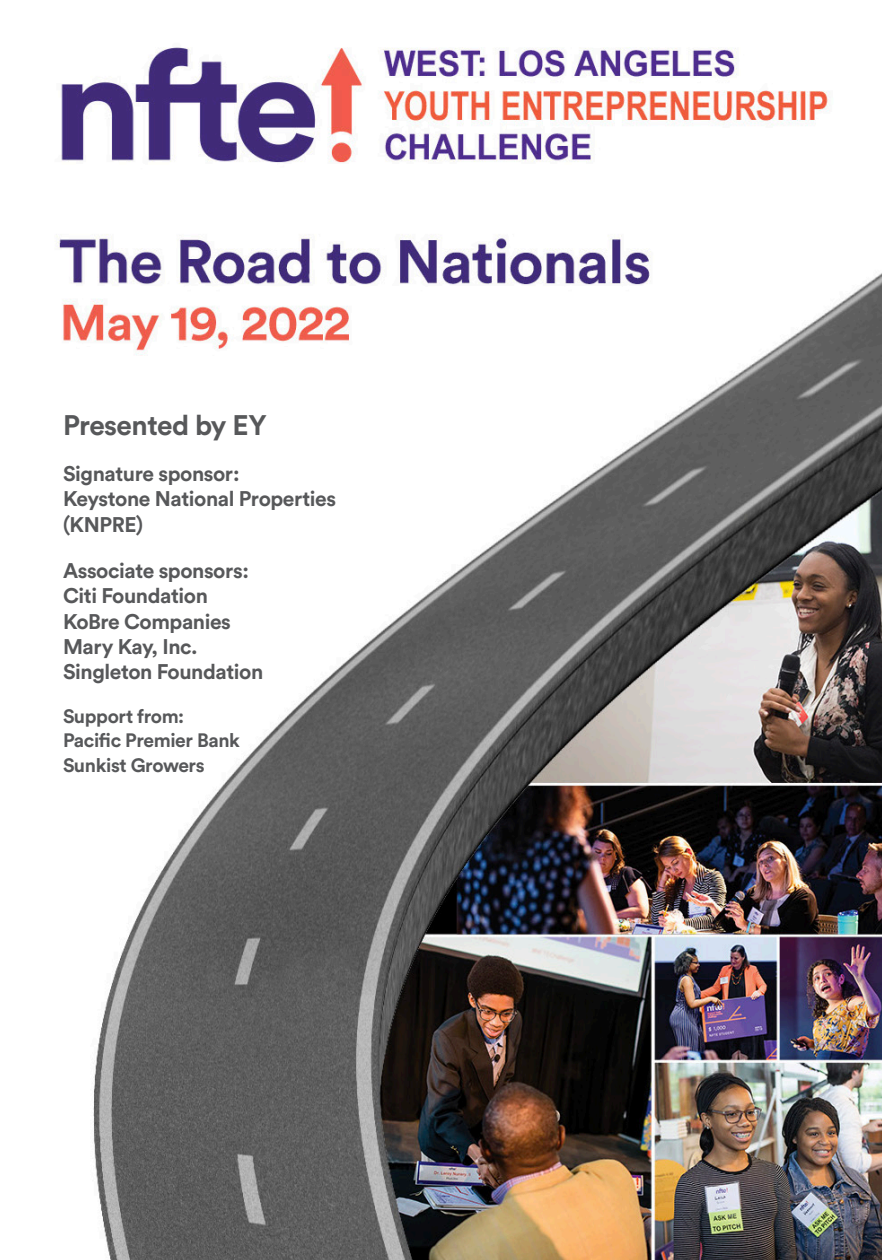
<style>
.page{position:relative;width:882px;height:1260px;background:#fff}
.page>*{position:absolute;margin:0;border:0;box-sizing:border-box;transform-origin:0 0}
.NFTE_Title_Header{font:700 28px "Circular Std";letter-spacing:-.02em;color:#57585a}
.NFTE_Title_Header-2{font:700 21px/25.2px "Circular Std";letter-spacing:-.02em;color:#57585a}
.NFTE_Title_Header-3{font:700 19.25px/23.1px "Circular Std";letter-spacing:-.02em;color:#57585a}
</style>
<div class="page">
<img style="left:57px;top:47px;width:825px;height:1213px">
<p class="NFTE_Title_Header" style="left:63px;top:407px;width:205px">Presented by EY</p>
<p class="NFTE_Title_Header-2" style="left:63px;top:461px;width:275px">Signature sponsor:<br>Keystone National Properties (KNPRE)</p>
<p class="NFTE_Title_Header-2" style="left:63px;top:558px;width:202px">Associate sponsors:<br>Citi Foundation<br>KoBre Companies<br>Mary Kay, Inc.<br>Singleton Foundation</p>
<p class="NFTE_Title_Header-3" style="left:63px;top:705px;width:179px">Support from:<br>Pacific Premier Bank</p>
<p class="NFTE_Title_Header-3" style="left:63px;top:753px;width:143px">Sunkist Growers</p>
</div>
